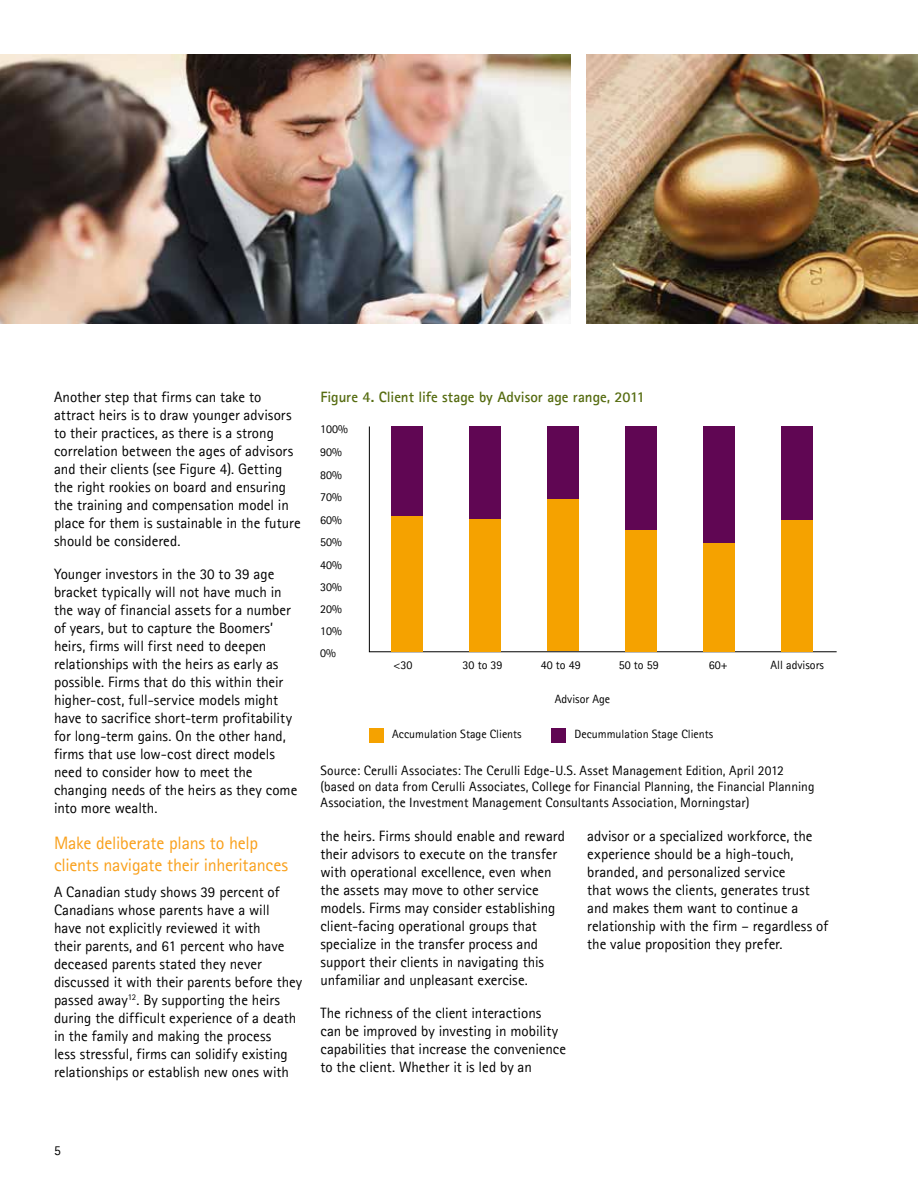
<style>
.page{position:relative;width:918px;height:1188px;background:#fff}
.page>*{position:absolute;margin:0;border:0;box-sizing:border-box;transform-origin:0 0}
.t1{font:18px/21.6px "Agfa Rotis Sans Serif";letter-spacing:-.015em;color:#f9a01b}
.t2{font:15px/18px "Agfa Rotis Sans Serif";color:#000}
.t3{font:700 15px "Agfa Rotis Sans Serif";color:#566c11}
.t4{font:13.5px/16.2px "Agfa Rotis Sans Serif";letter-spacing:.005em;color:#000}
.t5{font:12px/22px "Agfa Rotis Sans Serif";color:#000}
</style>
<div class="page">
<img style="left:0;top:54px;width:571px;height:270px">
<img style="left:587px;top:54px;width:331px;height:270px">
<div style="left:369px;top:728px;width:15px;height:15px;background:#f5a200"></div>
<div style="left:551px;top:728px;width:15px;height:15px;background:#600653"></div>
<svg style="left:369px;top:426px;width:468px;height:227px"></svg>
<div style="left:391px;top:426px;width:32px;height:94px;background:#600653"></div>
<div style="left:391px;top:516px;width:32px;height:135px;background:#f5a200"></div>
<div style="left:469px;top:426px;width:32px;height:94px;background:#600653"></div>
<div style="left:469px;top:519px;width:32px;height:132px;background:#f5a200"></div>
<div style="left:547px;top:426px;width:32px;height:77px;background:#600653"></div>
<div style="left:547px;top:500px;width:32px;height:151px;background:#f5a200"></div>
<div style="left:625px;top:426px;width:31px;height:107px;background:#600653"></div>
<div style="left:625px;top:530px;width:31px;height:121px;background:#f5a200"></div>
<div style="left:703px;top:426px;width:31px;height:125px;background:#600653"></div>
<div style="left:703px;top:543px;width:31px;height:108px;background:#f5a200"></div>
<div style="left:781px;top:426px;width:31px;height:98px;background:#600653"></div>
<div style="left:781px;top:520px;width:31px;height:131px;background:#f5a200"></div>
<p class="t2" style="left:54px;top:388px;width:248px">Another step that firms can take to attract heirs is to draw younger advisors to their practices, as there is a strong correlation between the ages of advisors and their clients (see Figure 4). Getting the right rookies on board and ensuring the training and compensation model in place for them is sustainable in the future should be considered.</p>
<p class="t2" style="left:54px;top:564px;width:245px">Younger investors in the 30 to 39 age bracket typically will not have much in the way of financial assets for a number of years, but to capture the Boomers’ heirs, firms will first need to deepen relationships with the heirs as early as possible. Firms that do this within their higher-cost, full-service models might have to sacrifice short-term profitability for long-term gains. On the other hand, firms that use low-cost direct models need to consider how to meet the changing needs of the heirs as they come into more wealth.</p>
<p class="t1" style="left:54px;top:832px;width:236px">Make deliberate plans to help clients navigate their inheritances</p>
<p class="t2" style="left:54px;top:883px;width:250px">A Canadian study shows 39 percent of Canadians whose parents have a will<br>have not explicitly reviewed it with<br>their parents, and 61 percent who have deceased parents stated they never discussed it with their parents before they passed away<sup>12</sup>. By supporting the heirs during the difficult experience of a death in the family and making the process<br>less stressful, firms can solidify existing relationships or establish new ones with</p>
<p class="t3" style="left:320px;top:387px;width:326px">Figure 4. Client life stage by Advisor age range, 2011</p>
<p class="t5" style="left:320px;top:418px;width:29px">100%</p>
<p class="t5" style="left:320px;top:464px;width:23px">80%<br>70%</p>
<p class="t5" style="left:320px;top:441px;width:23px">90%</p>
<p class="t5" style="left:320px;top:508px;width:23px">60%</p>
<p class="t5" style="left:320px;top:531px;width:23px">50%<br>40%</p>
<p class="t5" style="left:320px;top:575px;width:23px;text-align:justify">30% 20% 10% 0%</p>
<p class="t5" style="left:394px;top:653px;width:20px">&lt;30</p>
<p class="t5" style="left:463px;top:653px;width:41px">30 to 39</p>
<p class="t5" style="left:541px;top:653px;width:41px">40 to 49</p>
<p class="t5" style="left:619px;top:653px;width:41px">50 to 59</p>
<p class="t5" style="left:709px;top:653px;width:20px">60+</p>
<p class="t5" style="left:771px;top:653px;width:55px">All advisors</p>
<p class="t5" style="left:555px;top:687px;width:57px">Advisor Age</p>
<p class="t5" style="left:392px;top:723px;width:131px">Accumulation Stage Clients</p>
<p class="t5" style="left:574px;top:723px;width:140px">Decummulation Stage Clients</p>
<p class="t4" style="left:320px;top:762px;width:496px">Source: Cerulli Associates: The Cerulli Edge-U.S. Asset Management Edition, April 2012 (based on data from Cerulli Associates, College for Financial Planning, the Financial Planning<br>Association, the Investment Management Consultants Association, Morningstar)</p>
<p class="t2" style="left:320px;top:827px;width:246px">the heirs. Firms should enable and reward their advisors to execute on the transfer with operational excellence, even when the assets may move to other service models. Firms may consider establishing client-facing operational groups that specialize in the transfer process and support their clients in navigating this unfamiliar and unpleasant exercise.</p>
<p class="t2" style="left:320px;top:1004px;width:247px">The richness of the client interactions<br>can be improved by investing in mobility capabilities that increase the convenience to the client. Whether it is led by an</p>
<p class="t2" style="left:587px;top:827px;width:242px">advisor or a specialized workforce, the experience should be a high-touch, branded, and personalized service<br>that wows the clients, generates trust and makes them want to continue a relationship with the firm – regardless of the value proposition they prefer.</p>
<p class="t4" style="left:54px;top:1142px;width:8px">5</p>
</div>
